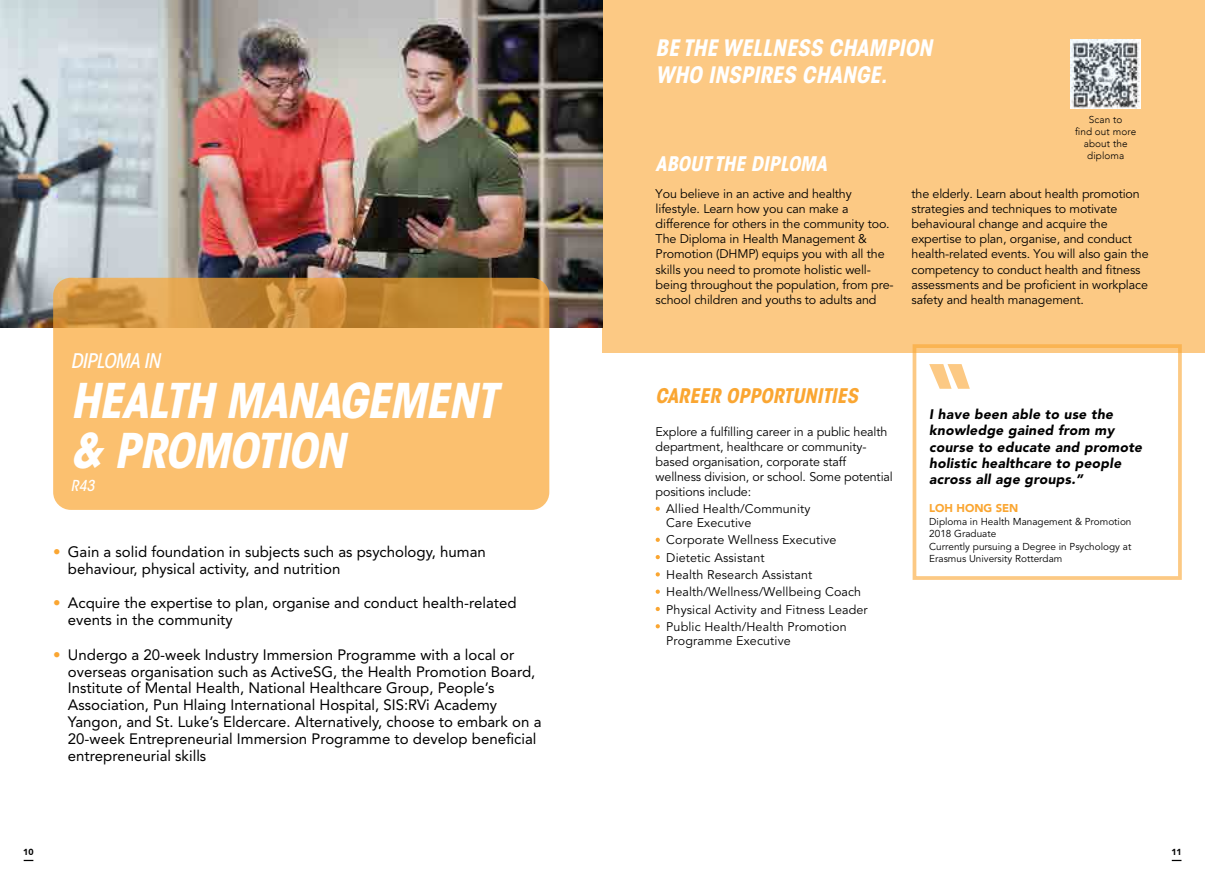
<style>
.page{position:relative;width:1205px;height:886px;background:#fff}
.page>*{position:absolute;margin:0;border:0;box-sizing:border-box;transform-origin:0 0}
.t1{font:italic 700 condensed 47.5px/50px "ITC Avant Garde Std";letter-spacing:-.02em;color:#fff}
.t2{font:italic 700 condensed 22.5px/27px "ITC Avant Garde Std";color:#fff}
.t3{font:italic 700 condensed 20px "ITC Avant Garde Std";color:#faa632}
.t4{font:italic 700 condensed 20px "ITC Avant Garde Std";color:#fff}
.t5{font:italic 500 condensed 20px "ITC Avant Garde Std";letter-spacing:-.02em;color:#fff}
.t6{font:15px/16.9px "Avenir LT Std";color:#000}
.t7{font:italic 500 condensed 15px "ITC Avant Garde Std";color:#fff}
.t8{font:italic 900 13.75px/16.2px "Avenir LT Std";letter-spacing:.02em;color:#000}
.t9{font:12.5px/15px "Avenir LT Std";letter-spacing:-.01em;color:#000}
.t10{font:12.5px/17.2px "Avenir LT Std";letter-spacing:.01em;color:#000}
.t11{font:900 11.25px "Avenir LT Std";color:#faa632}
.t12{font:10px/12.5px "Avenir LT Std";color:#000}
.t13{font:300 10px/12px "Avenir";letter-spacing:.01em;color:#000;text-align:center}
.t14{font:900 8.75px "Avenir";color:#000}
.s1{color:#faa632}
</style>
<div class="page">
<div style="left:602px;top:0;width:603px;height:353px;background:#fcc984"></div>
<img style="left:0;top:0;width:602px;height:327px">
<svg style="left:53px;top:278px;width:496px;height:232px;background:#f0b563"></svg>
<svg style="left:929px;top:364px;width:41px;height:25px"></svg>
<svg style="left:656px;top:507px;width:4px;height:4px"></svg>
<svg style="left:656px;top:538px;width:4px;height:4px"></svg>
<svg style="left:656px;top:555px;width:4px;height:4px"></svg>
<svg style="left:656px;top:572px;width:4px;height:4px"></svg>
<svg style="left:656px;top:589px;width:4px;height:5px"></svg>
<svg style="left:656px;top:607px;width:4px;height:4px"></svg>
<svg style="left:656px;top:624px;width:4px;height:4px"></svg>
<img style="left:1071px;top:39px;width:69px;height:70px">
<div style="left:912px;top:344px;width:270px;height:236px;border:4px solid #faa632"></div>
<h2 class="t2" style="left:656px;top:34px;width:278px">BE THE WELLNESS CHAMPION<br>WHO INSPIRES CHANGE.</h2>
<h3 class="t4" style="left:656px;top:151px;width:173px">ABOUT THE DIPLOMA</h3>
<p class="t13" style="left:1075px;top:113px;width:63px">Scan to<br>find out more about the diploma</p>
<h3 class="t5" style="left:71px;top:348px;width:91px">DIPLOMA IN</h3>
<h1 class="t1" style="left:71px;top:376px;width:428px">HEALTH MANAGEMENT &amp; PROMOTION</h1>
<p class="t7" style="left:71px;top:476px;width:25px">R43</p>
<p class="t6" style="left:68px;top:543px;width:419px;text-indent:-15px"><span class="s1">•</span> Gain a solid foundation in subjects such as psychology, human behaviour, physical activity, and nutrition</p>
<p class="t6" style="left:68px;top:595px;width:450px;text-indent:-15px"><span class="s1">•</span> Acquire the expertise to plan, organise and conduct health-related events in the community</p>
<p class="t6" style="left:68px;top:646px;width:475px;text-indent:-15px"><span class="s1">•</span> Undergo a 20-week Industry Immersion Programme with a local or overseas organisation such as ActiveSG, the Health Promotion Board, Institute of Mental Health, National Healthcare Group, People’s Association, Pun Hlaing International Hospital, SIS:RVi Academy Yangon, and St. Luke’s Eldercare. Alternatively, choose to embark on a 20-week Entrepreneurial Immersion Programme to develop beneficial entrepreneurial skills</p>
<p class="t9" style="left:656px;top:187px;width:240px">You believe in an active and healthy lifestyle. Learn how you can make a difference for others in the community too.<br>The Diploma in Health Management &amp; Promotion (DHMP) equips you with all the skills you need to promote holistic well&shy;being throughout the population, from pre&shy;school children and youths to adults and</p>
<p class="t9" style="left:911px;top:187px;width:239px">the elderly. Learn about health promotion strategies and techniques to motivate behavioural change and acquire the expertise to plan, organise, and conduct health-related events. You will also gain the competency to conduct health and fitness assessments and be proficient in workplace safety and health management.</p>
<h3 class="t3" style="left:656px;top:383px;width:204px">CAREER OPPORTUNITIES</h3>
<p class="t9" style="left:656px;top:425px;width:239px">Explore a fulfilling career in a public health department, healthcare or community&shy;based organisation, corporate staff wellness division, or school. Some potential positions include:</p>
<p class="t10" style="left:666px;top:502px;width:146px;line-height:13.8px">Allied Health/Community<br>Care Executive</p>
<p class="t10" style="left:666px;top:532px;width:203px">Corporate Wellness Executive<br>Dietetic Assistant<br>Health Research Assistant<br>Health/Wellness/Wellbeing Coach<br>Physical Activity and Fitness Leader<br>Public Health/Health Promotion</p>
<p class="t10" style="left:666px;top:632px;width:126px">Programme Executive</p>
<p class="t8" style="left:929px;top:406px;width:214px">I have been able to use the knowledge gained from my course to educate and promote holistic healthcare to people across all age groups.”</p>
<p class="t11" style="left:929px;top:501px;width:91px">LOH HONG SEN</p>
<p class="t12" style="left:929px;top:515px;width:204px">Diploma in Health Management &amp; Promotion<br>2018 Graduate<br>Currently pursuing a Degree in Psychology at<br>Erasmus University Rotterdam</p>
<p class="t14" style="left:23px;top:846px;width:12px">10</p>
<p class="t14" style="left:1171px;top:846px;width:12px">11</p>
</div>
